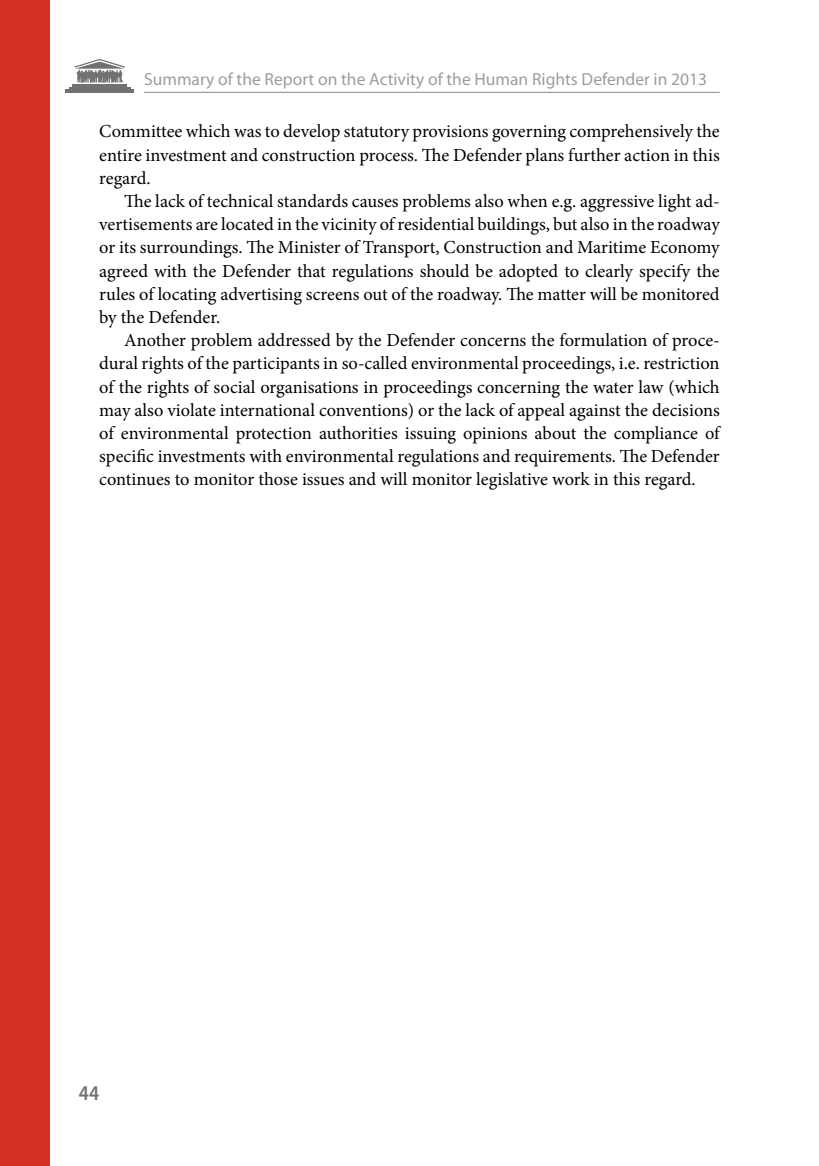
<style>
.page{position:relative;width:819px;height:1166px;background:#fff}
.page>*{position:absolute;margin:0;border:0;box-sizing:border-box;transform-origin:0 0}
.t1{font:600 21px "Myriad Pro";color:#707173;scale:.9 1}
.t2{font:18.38px/23.3px "Minion Pro";color:#000;text-align:justify}
.t3{font:17.5px "Myriad Pro";color:#9c9d9f}
</style>
<div class="page">
<hr style="left:144px;top:92px;width:575px;height:1px;background:#9c9d9f">
<hr style="left:72px;top:84px;width:55px;height:2px;background:#707173">
<hr style="left:69px;top:87px;width:61px;height:1px;background:#707173">
<hr style="left:65px;top:90px;width:69px;height:3px;background:#707173">
<svg style="left:75px;top:59px;width:50px;height:24px"></svg>
<div style="left:0;top:0;width:50px;height:1166px;background:#d43225"></div>
<p class="t3" style="left:144px;top:68px;width:564px">Summary of the Report on the Activity of the Human Rights Defender in 2013</p>
<p class="t2" style="left:99px;top:120px;width:622px">Committee which was to develop statutory provisions governing comprehensively the entire investment and construction process. The Defender plans further action in this regard.</p>
<p class="t2" style="left:99px;top:190px;width:622px;text-indent:25px">The lack of technical standards causes problems also when e.g. aggressive light ad&shy;vertisements are located in the vicinity of residential buildings, but also in the roadway or its surroundings. The Minister of Transport, Construction and Maritime Economy agreed with the Defender that regulations should be adopted to clearly specify the rules of locating advertising screens out of the roadway. The matter will be monitored by the Defender.</p>
<p class="t2" style="left:99px;top:329px;width:622px;text-indent:25px">Another problem addressed by the Defender concerns the formulation of proce&shy;dural rights of the participants in so-called environmental proceedings, i.e. restriction of the rights of social organisations in proceedings concerning the water law (which may also violate international conventions) or the lack of appeal against the decisions of environmental protection authorities issuing opinions about the compliance of specific investments with environmental regulations and requirements. The Defender continues to monitor those issues and will monitor legislative work in this regard.</p>
<p class="t1" style="left:79px;top:1079px;width:24px">44</p>
</div>
